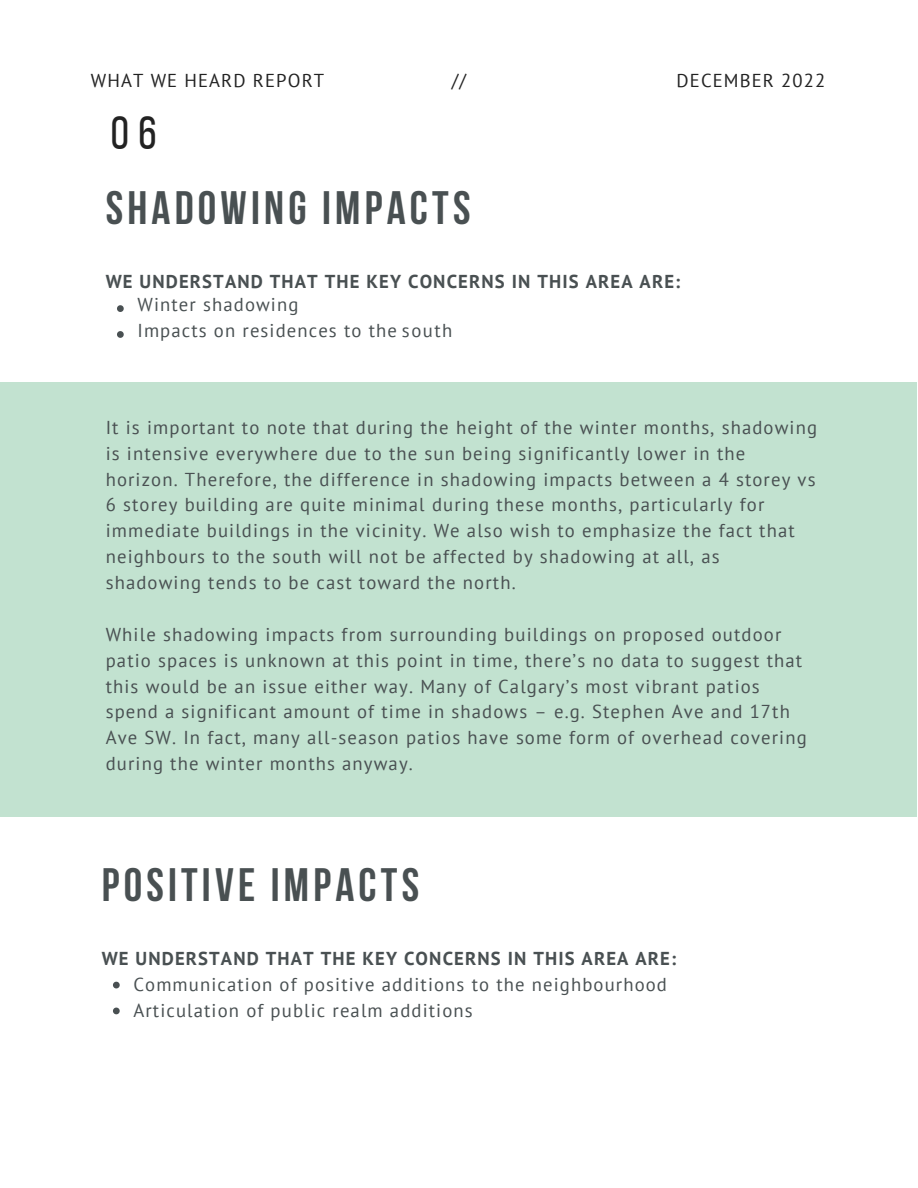
<style>
.page{position:relative;width:918px;height:1188px;background:#fff}
.page>*{position:absolute;margin:0;border:0;box-sizing:border-box;transform-origin:0 0}
.t1{font:700 46.65px "Bebas Neue";letter-spacing:.09em;color:#495052}
.t2{font:46.65px "Bebas Neue";color:#222}
.t3{font:18.75px/25.8px "PT Sans";letter-spacing:.06em;color:#495052}
.t4{font:700 18.75px "PT Sans";letter-spacing:.06em;color:#495052}
.t5{font:18.6px/25.8px "PT Sans";letter-spacing:.06em;color:#495052}
.t6{font:18.6px "PT Sans";letter-spacing:.06em;color:#222}
</style>
<div class="page">
<div style="left:0;top:382px;width:917px;height:434px;background:#c2e2d0"></div>
<svg style="left:117px;top:305px;width:7px;height:7px"></svg>
<svg style="left:117px;top:331px;width:7px;height:7px"></svg>
<svg style="left:113px;top:982px;width:7px;height:6px"></svg>
<svg style="left:113px;top:1008px;width:7px;height:6px"></svg>
<p class="t6" style="left:91px;top:68px;width:235px">WHAT WE HEARD REPORT</p>
<p class="t6" style="left:452px;top:68px;width:16px">//</p>
<p class="t6" style="left:677px;top:68px;width:150px">DECEMBER 2022</p>
<h1 class="t2" style="left:111px;top:114px;width:47px">06</h1>
<h1 class="t1" style="left:106px;top:189px;width:366px">SHADOWING IMPACTS</h1>
<p class="t4" style="left:106px;top:269px;width:576px">WE UNDERSTAND THAT THE KEY CONCERNS IN THIS AREA ARE:</p>
<p class="t5" style="left:137px;top:291px;width:316px">Winter shadowing<br>Impacts on residences to the south</p>
<p class="t3" style="left:106px;top:414px;width:713px">It is important to note that during the height of the winter months, shadowing is intensive everywhere due to the sun being significantly lower in the horizon. Therefore, the difference in shadowing impacts between a 4 storey vs 6 storey building are quite minimal during these months, particularly for immediate buildings in the vicinity. We also wish to emphasize the fact that neighbours to the south will not be affected by shadowing at all, as shadowing tends to be cast toward the north.</p>
<p class="t3" style="left:106px;top:621px;width:702px">While shadowing impacts from surrounding buildings on proposed outdoor patio spaces is unknown at this point in time, there’s no data to suggest that this would be an issue either way. Many of Calgary’s most vibrant patios spend a significant amount of time in shadows – e.g. Stephen Ave and 17th Ave SW. In fact, many all-season patios have some form of overhead covering during the winter months anyway.</p>
<h1 class="t1" style="left:102px;top:866px;width:319px">POSITIVE IMPACTS</h1>
<p class="t4" style="left:102px;top:946px;width:576px">WE UNDERSTAND THAT THE KEY CONCERNS IN THIS AREA ARE:</p>
<p class="t3" style="left:133px;top:971px;width:535px">Communication of positive additions to the neighbourhood<br>Articulation of public realm additions</p>
</div>
